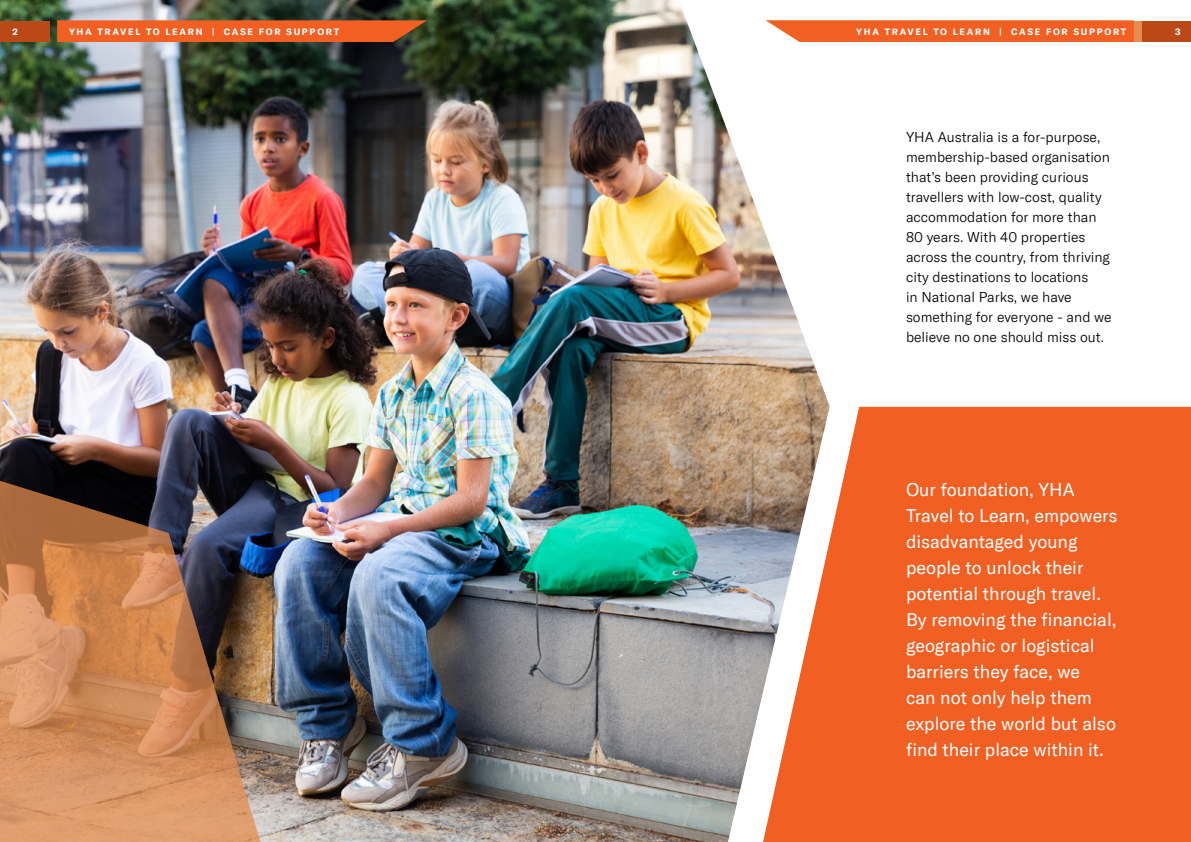
<style>
.page{position:relative;width:1191px;height:842px;background:#fff}
.page>*{position:absolute;margin:0;border:0;box-sizing:border-box;transform-origin:0 0}
.t1{font:18px/26px "GT America";color:#fff}
.t2{font:300 14px/20px "GT America";color:#000}
.t3{font:700 9px "GT America";letter-spacing:.19em;color:#fff}
</style>
<div class="page">
<img style="left:0;top:0;width:829px;height:842px">
<svg style="left:763px;top:407px;width:428px;height:435px;background:#ed6b35"></svg>
<div style="left:1117px;top:21px;width:74px;height:21px;background:#e58d4e"></div>
<img style="left:0;top:472px;width:268px;height:370px">
<svg style="left:765px;top:20px;width:368px;height:22px;background:#f16830"></svg>
<div style="left:1141px;top:21px;width:50px;height:21px;background:#bb4918"></div>
<svg style="left:57px;top:20px;width:370px;height:22px;background:#e65e24"></svg>
<div style="left:0;top:21px;width:50px;height:21px;background:#bb4918"></div>
<p class="t3" style="left:12px;top:26px;width:7px">2</p>
<p class="t3" style="left:69px;top:26px;width:272px">YHA TRAVEL TO LEARN | CASE FOR SUPPORT</p>
<p class="t3" style="left:829px;top:26px;width:272px">YHA TR VEL TO LEARN | CASE FOR SUPPORT</p>
<p class="t3" style="left:856px;top:26px;width:272px">YHA TRAVEL TO LEARN | CASE FOR SUPPORT</p>
<p class="t3" style="left:1175px;top:26px;width:7px">3</p>
<p class="t2" style="left:906px;top:127px;width:207px">YHA Australia is a for-purpose, membership-based organisation that’s been providing curious travellers with low-cost, quality accommodation for more than<br>80 years. With 40 properties across the country, from thriving city destinations to locations<br>in National Parks, we have something for everyone - and we believe no one should miss out.</p>
<p class="t1" style="left:906px;top:477px;width:213px">Our foundation, YHA<br>Travel to Learn, empowers disadvantaged young people to unlock their potential through travel.<br>By removing the financial, geographic or logistical barriers they face, we<br>can not only help them explore the world but also find their place within it.</p>
</div>
